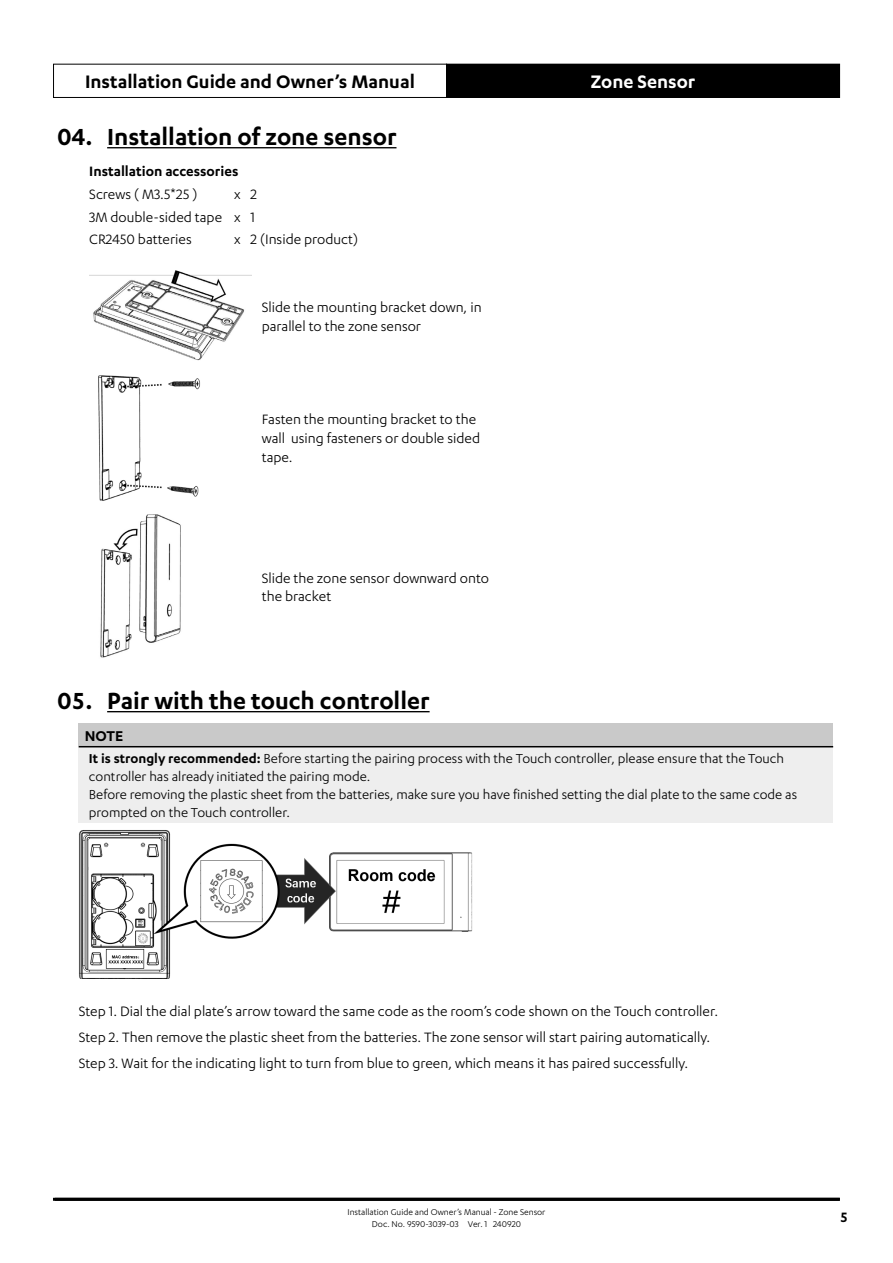
<style>
.page{position:relative;width:893px;height:1263px;background:#fff}
.page>*{position:absolute;margin:0;border:0;box-sizing:border-box;transform-origin:0 0}
.t1{font:600 27px "Karbon";color:#000}
.t2{font:600 21px "Karbon";color:#000}
.t3{font:600 21px "Karbon";color:#fff}
.NOTES_Title{font:600 16.5px "Karbon";color:#000}
.TABLE_Content_Regular_Left{font:15.75px/18.9px "Karbon";color:#000}
.TABLE_Content_Regular_Left-2{font:600 15.75px "Karbon";color:#000}
.NOTES_Content{font:15px/18px "Karbon";color:#000}
.t4{font:9.75px/11.7px "Karbon";color:#000;text-align:center}
.s1{font-weight:600}
</style>
<div class="page">
<div style="left:53px;top:64px;width:394px;height:34px;border:1px solid #000"></div>
<div style="left:447px;top:64px;width:393px;height:33px;background:#000"></div>
<div style="left:446px;top:64px;width:394px;height:34px;border:1px solid #000"></div>
<hr style="left:53px;top:1198px;width:787px;height:3px;background:#000">
<hr style="left:107px;top:147px;width:289px;height:1px;background:#000">
<hr style="left:107px;top:711px;width:323px;height:1px;background:#000">
<img style="left:89px;top:271px;width:163px;height:90px">
<img style="left:98px;top:375px;width:102px;height:126px">
<img style="left:100px;top:514px;width:81px;height:144px">
<div style="left:79px;top:723px;width:754px;height:24px;background:#c9c9c9"></div>
<div style="left:79px;top:747px;width:754px;height:76px;background:#eee"></div>
<hr style="left:79px;top:746px;width:754px;height:1px;background:#000">
<img style="left:79px;top:830px;width:394px;height:149px">
<h2 class="t2" style="left:85px;top:70px;width:331px">Installation Guide and Owner’s Manual</h2>
<h2 class="t3" style="left:591px;top:70px;width:106px">Zone Sensor</h2>
<p class="t1" style="left:57px;top:122px;width:341px">04. Installation of zone sensor</p>
<p class="TABLE_Content_Regular_Left-2" style="left:89px;top:163px;width:151px">Installation accessories</p>
<p class="TABLE_Content_Regular_Left" style="left:89px;top:184px;width:110px">Screws ( M3.5*25 )</p>
<p class="TABLE_Content_Regular_Left" style="left:234px;top:184px;width:8px">x</p>
<p class="TABLE_Content_Regular_Left" style="left:250px;top:184px;width:8px">2</p>
<p class="TABLE_Content_Regular_Left" style="left:89px;top:207px;width:134px">3M double-sided tape</p>
<p class="TABLE_Content_Regular_Left" style="left:234px;top:207px;width:8px">x</p>
<p class="TABLE_Content_Regular_Left" style="left:250px;top:207px;width:6px">1</p>
<p class="TABLE_Content_Regular_Left" style="left:89px;top:230px;width:104px">CR2450 batteries</p>
<p class="TABLE_Content_Regular_Left" style="left:234px;top:230px;width:8px">x</p>
<p class="TABLE_Content_Regular_Left" style="left:250px;top:230px;width:109px">2 (Inside product)</p>
<p class="TABLE_Content_Regular_Left" style="left:262px;top:297px;width:221px">Slide the mounting bracket down, in parallel to the zone sensor</p>
<p class="TABLE_Content_Regular_Left" style="left:262px;top:409px;width:220px">Fasten the mounting bracket to the wall using fasteners or double sided tape.</p>
<p class="TABLE_Content_Regular_Left" style="left:262px;top:568px;width:229px">Slide the zone sensor downward onto the bracket</p>
<p class="t1" style="left:57px;top:685px;width:374px">05. Pair with the touch controller</p>
<p class="NOTES_Title" style="left:85px;top:726px;width:40px">NOTE</p>
<p class="NOTES_Content" style="left:89px;top:749px;width:697px"><span class="s1">It is strongly recommended:</span> Before starting the pairing process with the Touch controller, please ensure that the Touch controller has already initiated the pairing mode.</p>
<p class="NOTES_Content" style="left:89px;top:785px;width:710px">Before removing the plastic sheet from the batteries, make sure you have finished setting the dial plate to the same code as prompted on the Touch controller.</p>
<p class="TABLE_Content_Regular_Left" style="left:79px;top:1002px;width:641px">Step 1. Dial the dial plate’s arrow toward the same code as the room’s code shown on the Touch controller.</p>
<p class="TABLE_Content_Regular_Left" style="left:79px;top:1027px;width:633px">Step 2. Then remove the plastic sheet from the batteries. The zone sensor will start pairing automatically.</p>
<p class="TABLE_Content_Regular_Left" style="left:79px;top:1053px;width:611px">Step 3. Wait for the indicating light to turn from blue to green, which means it has paired successfully.</p>
<p class="t4" style="left:347px;top:1206px;width:200px">Installation Guide and Owner’s Manual - Zone Sensor<br>Doc. No. 9590-3039-03 Ver. 1 240920</p>
<p class="TABLE_Content_Regular_Left-2" style="left:841px;top:1208px;width:8px">5</p>
</div>
